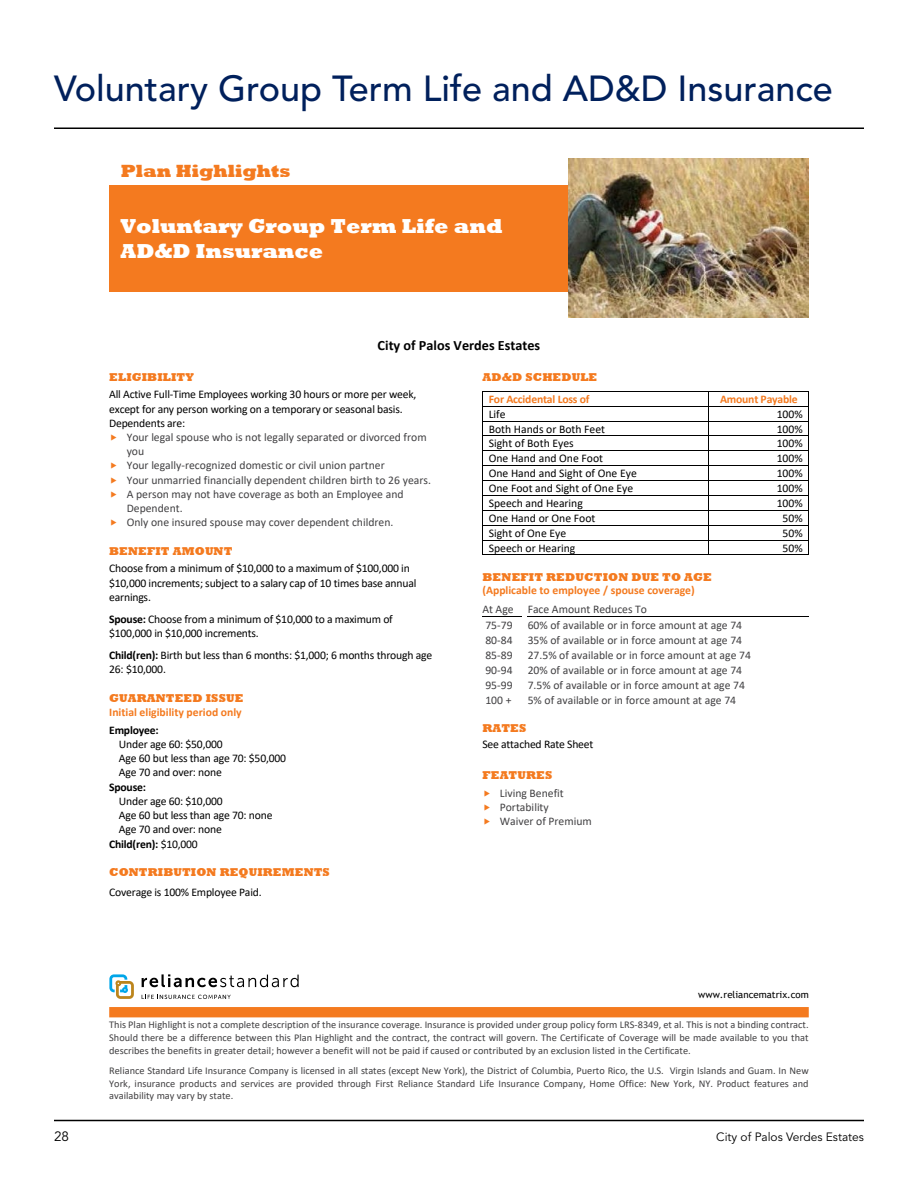
<style>
.page{position:relative;width:918px;height:1188px;background:#fff}
.page>*{position:absolute;margin:0;border:0;box-sizing:border-box;transform-origin:0 0}
.Page_Header{font:500 36px "Avenir LT Std";color:#00205c}
.t1{font:800 20.7px/24.3px "Rockwell";color:#fff}
.t2{font:800 18.15px "Rockwell";color:#f47a1f}
.t3{font:700 14.25px "Calibri";color:#000}
.t4{font:13.5px "Avenir LT Std";color:#000}
.t5{font:12px "Avenir LT Std";color:#000}
.t6{font:11.7px/14.2px "Calibri";letter-spacing:-.015em;color:#000}
.t7{font:11.7px/15.6px "Calibri";color:#414042}
.t8{font:700 11.7px/13.8px "Calibri";color:#f47a1f}
.t9{font:700 11.7px/22px "Calibri";letter-spacing:-.02em;color:#f47a1f;text-align:center}
.t10{font:700 11.7px "Calibri";letter-spacing:-.02em;color:#000}
.t11{font:10.35px/12.6px "Calibri";color:#414042;text-align:justify}
.t12{font:9.75px "Trebuchet MS";color:#000}
.s1{font-family:"Rockwell";font-weight:800;color:#f47a1f}
.s2{font-weight:700}
.s3{font-family:"Rockwell";font-weight:800}
.s4{font-weight:400}
</style>
<div class="page">
<hr style="left:54px;top:128px;width:810px;height:1px;background:#000">
<hr style="left:54px;top:1120px;width:810px;height:1px;background:#000">
<div style="left:109px;top:1007px;width:700px;height:10px;background:#f47a1f"></div>
<svg style="left:142px;top:975px;width:157px;height:12px"></svg>
<svg style="left:142px;top:995px;width:89px;height:4px"></svg>
<svg style="left:109px;top:975px;width:25px;height:24px"></svg>
<div style="left:109px;top:185px;width:666px;height:106px;background:#f47a1f"></div>
<img style="left:569px;top:159px;width:239px;height:159px">
<hr style="left:483px;top:391px;width:225px;height:1px;background:#000">
<hr style="left:709px;top:391px;width:100px;height:1px;background:#000">
<hr style="left:483px;top:406px;width:225px;height:1px;background:#000">
<hr style="left:709px;top:406px;width:100px;height:1px;background:#000">
<hr style="left:483px;top:421px;width:225px;height:1px;background:#000">
<hr style="left:709px;top:421px;width:100px;height:1px;background:#000">
<hr style="left:483px;top:436px;width:225px;height:1px;background:#000">
<hr style="left:709px;top:436px;width:100px;height:1px;background:#000">
<hr style="left:483px;top:451px;width:225px;height:1px;background:#000">
<hr style="left:709px;top:451px;width:100px;height:1px;background:#000">
<hr style="left:483px;top:465px;width:225px;height:1px;background:#000">
<hr style="left:709px;top:465px;width:100px;height:1px;background:#000">
<hr style="left:483px;top:480px;width:225px;height:1px;background:#000">
<hr style="left:709px;top:480px;width:100px;height:1px;background:#000">
<hr style="left:483px;top:495px;width:225px;height:1px;background:#000">
<hr style="left:709px;top:495px;width:100px;height:1px;background:#000">
<hr style="left:483px;top:510px;width:225px;height:1px;background:#000">
<hr style="left:709px;top:510px;width:100px;height:1px;background:#000">
<hr style="left:483px;top:525px;width:225px;height:1px;background:#000">
<hr style="left:709px;top:525px;width:100px;height:1px;background:#000">
<hr style="left:483px;top:540px;width:225px;height:1px;background:#000">
<hr style="left:709px;top:540px;width:100px;height:1px;background:#000">
<svg style="left:482px;top:391px;width:2px;height:164px"></svg>
<hr style="left:483px;top:555px;width:225px;height:1px;background:#000">
<svg style="left:708px;top:391px;width:1px;height:164px"></svg>
<hr style="left:709px;top:555px;width:100px;height:1px;background:#000">
<hr style="left:486px;top:616px;width:35px;height:1px;background:#000">
<hr style="left:528px;top:616px;width:281px;height:1px;background:#000">
<h1 class="Page_Header" style="left:54px;top:68px;width:781px">Voluntary Group Term Life and AD&amp;D Insurance</h1>
<p class="t2" style="left:121px;top:160px;width:171px">Plan Highlights</p>
<p class="t1" style="left:121px;top:215px;width:384px">Voluntary Group Term Life and<br>AD&amp;D Insurance</p>
<p class="t3" style="left:378px;top:335px;width:164px">City of Palos Verdes Estates</p>
<p class="t6" style="left:109px;top:368px;width:309px;line-height:17.7px"><span class="s1">ELIGIBILITY<br></span>All Active Full-Time Employees working 30 hours or more per week,</p>
<p class="t6" style="left:109px;top:401px;width:295px">except for any person working on a temporary or seasonal basis.</p>
<p class="t6" style="left:109px;top:415px;width:78px">Dependents are:</p>
<p class="t7" style="left:127px;top:429px;width:302px">Your legal spouse who is not legally separated or divorced from</p>
<p class="t7" style="left:127px;top:443px;width:19px">you</p>
<p class="t7" style="left:127px;top:457px;width:260px">Your legally-recognized domestic or civil union partner</p>
<p class="t7" style="left:127px;top:472px;width:306px">Your unmarried financially dependent children birth to 26 years.</p>
<p class="t7" style="left:127px;top:486px;width:278px">A person may not have coverage as both an Employee and</p>
<p class="t7" style="left:127px;top:500px;width:57px">Dependent.</p>
<p class="t7" style="left:127px;top:514px;width:268px">Only one insured spouse may cover dependent children.</p>
<p class="t6" style="left:109px;top:542px;width:302px;line-height:17.7px"><span class="s1">BENEFIT AMOUNT<br></span>Choose from a minimum of $10,000 to a maximum of $100,000 in</p>
<p class="t6" style="left:109px;top:575px;width:309px">$10,000 increments; subject to a salary cap of 10 times base annual earnings.</p>
<p class="t6" style="left:109px;top:612px;width:285px"><span class="s2">Spouse:</span> Choose from a minimum of $10,000 to a maximum of $100,000 in $10,000 increments.</p>
<p class="t6" style="left:109px;top:648px;width:324px"><span class="s2">Child(ren):</span> Birth but less than 6 months: $1,000; 6 months through age<br>26: $10,000.</p>
<p class="t8" style="left:109px;top:691px;width:136px"><span class="s3">GUARANTEED ISSUE<br></span>Initial eligibility period only</p>
<p class="t10" style="left:109px;top:721px;width:51px">Employee:</p>
<p class="t6" style="left:119px;top:737px;width:105px">Under age 60: $50,000</p>
<p class="t6" style="left:119px;top:751px;width:169px">Age 60 but less than age 70: $50,000</p>
<p class="t6" style="left:119px;top:765px;width:104px">Age 70 and over: none</p>
<p class="t10" style="left:109px;top:778px;width:38px">Spouse:</p>
<p class="t6" style="left:119px;top:794px;width:105px">Under age 60: $10,000</p>
<p class="t6" style="left:119px;top:808px;width:155px">Age 60 but less than age 70: none</p>
<p class="t6" style="left:119px;top:822px;width:104px">Age 70 and over: none</p>
<p class="t10" style="left:109px;top:835px;width:90px">Child(ren): <span class="s4">$10,000</span></p>
<p class="t6" style="left:109px;top:862px;width:222px;line-height:20px"><span class="s1">CONTRIBUTION REQUIREMENTS<br></span>Coverage is 100% Employee Paid.</p>
<p class="t9" style="left:482px;top:366px;width:116px"><span class="s3">AD&amp;D SCHEDULE<br></span>For Accidental Loss of</p>
<p class="t9" style="left:720px;top:388px;width:79px">Amount Payable</p>
<p class="t6" style="left:489px;top:406px;width:18px">Life</p>
<p class="t6" style="left:777px;top:406px;width:28px">100%</p>
<p class="t6" style="left:489px;top:421px;width:118px">Both Hands or Both Feet</p>
<p class="t6" style="left:777px;top:421px;width:28px">100%</p>
<p class="t6" style="left:489px;top:436px;width:86px">Sight of Both Eyes</p>
<p class="t6" style="left:777px;top:436px;width:28px">100%</p>
<p class="t6" style="left:489px;top:451px;width:116px">One Hand and One Foot</p>
<p class="t6" style="left:777px;top:451px;width:28px">100%</p>
<p class="t6" style="left:489px;top:466px;width:150px">One Hand and Sight of One Eye</p>
<p class="t6" style="left:777px;top:466px;width:28px">100%</p>
<p class="t6" style="left:489px;top:481px;width:146px">One Foot and Sight of One Eye</p>
<p class="t6" style="left:777px;top:481px;width:28px">100%</p>
<p class="t6" style="left:489px;top:496px;width:96px">Speech and Hearing</p>
<p class="t6" style="left:777px;top:496px;width:28px">100%</p>
<p class="t6" style="left:489px;top:511px;width:108px">One Hand or One Foot</p>
<p class="t6" style="left:783px;top:511px;width:22px">50%</p>
<p class="t6" style="left:489px;top:525px;width:79px">Sight of One Eye</p>
<p class="t6" style="left:783px;top:525px;width:22px">50%</p>
<p class="t6" style="left:489px;top:540px;width:88px">Speech or Hearing</p>
<p class="t6" style="left:783px;top:540px;width:22px">50%</p>
<p class="t8" style="left:482px;top:570px;width:231px"><span class="s3">BENEFIT REDUCTION DUE TO AGE </span>(Applicable to employee / spouse coverage)</p>
<p class="t7" style="left:482px;top:601px;width:166px">At Age Face Amount Reduces To<br>75-79</p>
<p class="t7" style="left:528px;top:617px;width:216px">60% of available or in force amount at age 74</p>
<p class="t7" style="left:485px;top:632px;width:29px">80-84</p>
<p class="t7" style="left:528px;top:632px;width:216px">35% of available or in force amount at age 74</p>
<p class="t7" style="left:485px;top:647px;width:29px">85-89</p>
<p class="t7" style="left:528px;top:647px;width:225px">27.5% of available or in force amount at age 74</p>
<p class="t7" style="left:485px;top:662px;width:29px">90-94</p>
<p class="t7" style="left:528px;top:662px;width:216px">20% of available or in force amount at age 74</p>
<p class="t7" style="left:485px;top:677px;width:29px">95-99</p>
<p class="t7" style="left:528px;top:677px;width:219px">7.5% of available or in force amount at age 74</p>
<p class="t7" style="left:485px;top:692px;width:28px">100 +</p>
<p class="t7" style="left:528px;top:692px;width:210px">5% of available or in force amount at age 74</p>
<p class="t6" style="left:482px;top:720px;width:113px;line-height:15.9px"><span class="s1">RATES<br></span>See attached Rate Sheet</p>
<p class="t7" style="left:500px;top:766px;width:65px;line-height:17.7px;text-indent:-17px"><span class="s1">FEATURES<br></span>Living Benefit</p>
<p class="t7" style="left:500px;top:800px;width:94px;line-height:14.2px">Portability<br>Waiver of Premium</p>
<p class="t12" style="left:698px;top:988px;width:112px">www.reliancematrix.com</p>
<p class="t11" style="left:109px;top:1018px;width:701px">This Plan Highlight is not a complete description of the insurance coverage. Insurance is provided under group policy form LRS-8349, et al. This is not a binding contract.<br>Should there be a difference between this Plan Highlight and the contract, the contract will govern. The Certificate of Coverage will be made available to you that describes the benefits in greater detail; however a benefit will not be paid if caused or contributed by an exclusion listed in the Certificate.</p>
<p class="t11" style="left:109px;top:1064px;width:701px">Reliance Standard Life Insurance Company is licensed in all states (except New York), the District of Columbia, Puerto Rico, the U.S. Virgin Islands and Guam. In New York, insurance products and services are provided through First Reliance Standard Life Insurance Company, Home Office: New York, NY. Product features and availability may vary by state.</p>
<p class="t4" style="left:54px;top:1128px;width:17px">28</p>
<p class="t5" style="left:716px;top:1130px;width:149px">City of Palos Verdes Estates</p>
</div>
